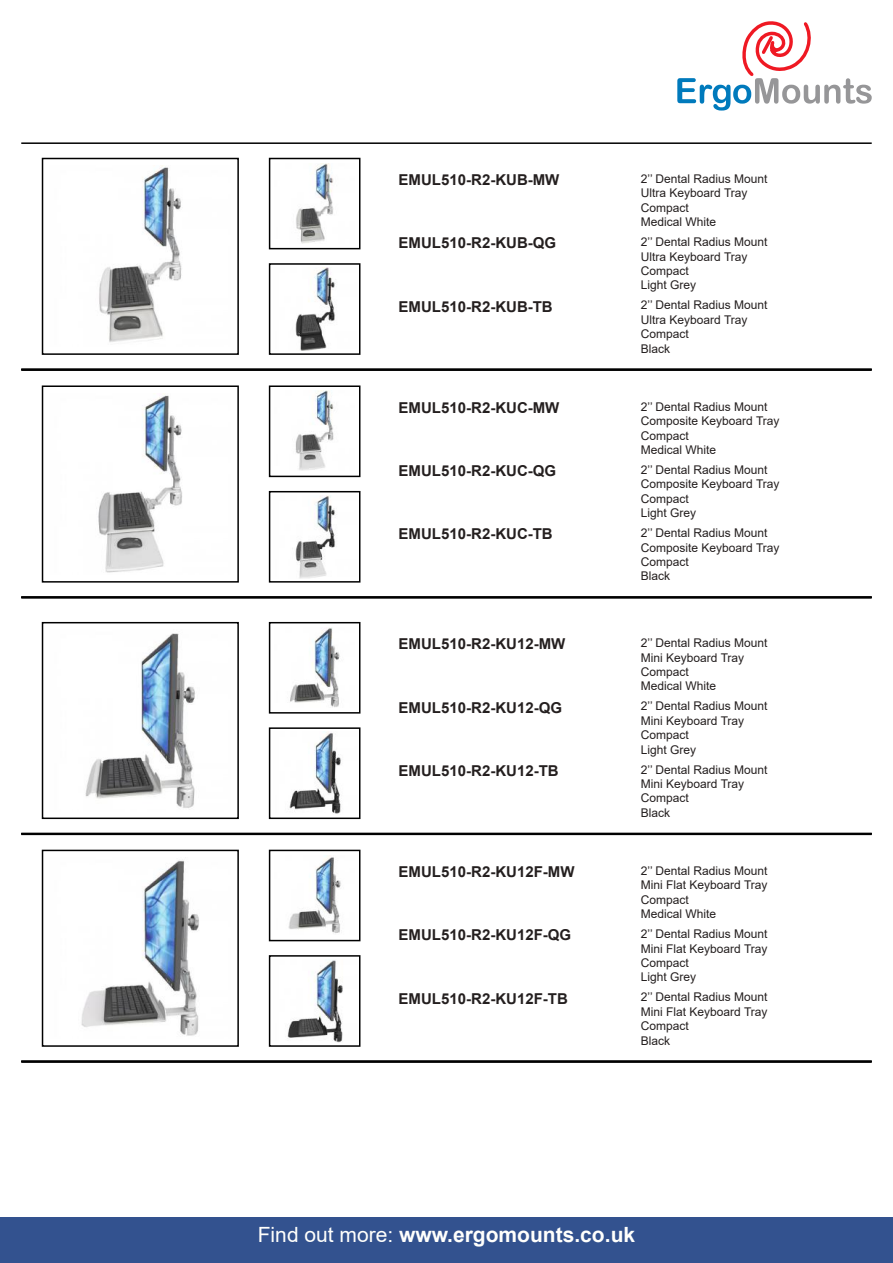
<style>
.page{position:relative;width:893px;height:1263px;background:#fff}
.page>*{position:absolute;margin:0;border:0;box-sizing:border-box;transform-origin:0 0}
.t1{font:700 21px "Arial";color:#fffffc}
.t2{font:700 15px "Arial";color:#241f1f}
.t3{font:12px/14.4px "Arial";color:#241f1f}
.s1{font-weight:400}
</style>
<div class="page">
<div style="left:0;top:1217px;width:893px;height:46px;background:#33528f"></div>
<hr style="left:21px;top:142px;width:851px;height:2px;background:#000">
<svg style="left:677px;top:21px;width:195px;height:90px"></svg>
<img style="left:99px;top:166px;width:83px;height:176px">
<div style="left:42px;top:158px;width:197px;height:197px;border:2px solid #000"></div>
<img style="left:296px;top:163px;width:37px;height:80px">
<div style="left:269px;top:158px;width:91px;height:91px;border:2px solid #000"></div>
<img style="left:295px;top:268px;width:41px;height:82px">
<div style="left:269px;top:263px;width:91px;height:92px;border:2px solid #000"></div>
<hr style="left:21px;top:369px;width:851px;height:2px;background:#000">
<img style="left:98px;top:393px;width:84px;height:180px">
<div style="left:42px;top:385px;width:197px;height:198px;border:2px solid #000"></div>
<img style="left:295px;top:391px;width:39px;height:80px">
<div style="left:269px;top:385px;width:91px;height:92px;border:2px solid #000"></div>
<img style="left:295px;top:495px;width:40px;height:83px">
<div style="left:269px;top:491px;width:91px;height:92px;border:2px solid #000"></div>
<hr style="left:21px;top:596px;width:851px;height:2px;background:#000">
<hr style="left:21px;top:597px;width:851px;height:2px;background:#000">
<img style="left:85px;top:633px;width:110px;height:175px">
<div style="left:42px;top:622px;width:197px;height:197px;border:2px solid #000"></div>
<img style="left:290px;top:627px;width:50px;height:80px">
<div style="left:269px;top:622px;width:91px;height:92px;border:2px solid #000"></div>
<img style="left:289px;top:732px;width:52px;height:82px">
<div style="left:269px;top:727px;width:91px;height:92px;border:2px solid #000"></div>
<hr style="left:21px;top:833px;width:851px;height:1px;background:#000">
<hr style="left:21px;top:834px;width:851px;height:1px;background:#000">
<img style="left:81px;top:860px;width:118px;height:176px">
<div style="left:42px;top:850px;width:197px;height:197px;border:2px solid #000"></div>
<img style="left:288px;top:855px;width:53px;height:78px">
<div style="left:269px;top:850px;width:91px;height:91px;border:2px solid #000"></div>
<img style="left:287px;top:960px;width:56px;height:82px">
<div style="left:269px;top:955px;width:91px;height:92px;border:2px solid #000"></div>
<hr style="left:21px;top:1060px;width:851px;height:2px;background:#000">
<hr style="left:21px;top:1061px;width:851px;height:2px;background:#000">
<p class="t2" style="left:399px;top:169px;width:162px">EMUL510-R2-KUB-MW</p>
<p class="t3" style="left:641px;top:172px;width:128px">2’’ Dental Radius Mount<br>Ultra Keyboard Tray<br>Compact<br>Medical White</p>
<p class="t2" style="left:399px;top:233px;width:159px">EMUL510-R2-KUB-QG</p>
<p class="t3" style="left:641px;top:235px;width:128px">2’’ Dental Radius Mount<br>Ultra Keyboard Tray<br>Compact<br>Light Grey</p>
<p class="t2" style="left:399px;top:296px;width:156px">EMUL510-R2-KUB-TB</p>
<p class="t3" style="left:641px;top:298px;width:128px">2’’ Dental Radius Mount<br>Ultra Keyboard Tray<br>Compact<br>Black</p>
<p class="t2" style="left:399px;top:397px;width:162px">EMUL510-R2-KUC-MW</p>
<p class="t3" style="left:641px;top:399px;width:140px">2’’ Dental Radius Mount<br>Composite Keyboard Tray<br>Compact<br>Medical White</p>
<p class="t2" style="left:399px;top:460px;width:159px">EMUL510-R2-KUC-QG</p>
<p class="t3" style="left:641px;top:462px;width:140px">2’’ Dental Radius Mount<br>Composite Keyboard Tray<br>Compact<br>Light Grey</p>
<p class="t2" style="left:399px;top:524px;width:156px">EMUL510-R2-KUC-TB</p>
<p class="t3" style="left:641px;top:526px;width:140px">2’’ Dental Radius Mount<br>Composite Keyboard Tray<br>Compact<br>Black</p>
<p class="t2" style="left:399px;top:634px;width:168px">EMUL510-R2-KU12-MW</p>
<p class="t3" style="left:641px;top:636px;width:128px">2’’ Dental Radius Mount<br>Mini Keyboard Tray<br>Compact<br>Medical White</p>
<p class="t2" style="left:399px;top:697px;width:165px">EMUL510-R2-KU12-QG</p>
<p class="t3" style="left:641px;top:699px;width:128px">2’’ Dental Radius Mount<br>Mini Keyboard Tray<br>Compact<br>Light Grey</p>
<p class="t2" style="left:399px;top:760px;width:162px">EMUL510-R2-KU12-TB</p>
<p class="t3" style="left:641px;top:762px;width:128px">2’’ Dental Radius Mount<br>Mini Keyboard Tray<br>Compact<br>Black</p>
<p class="t2" style="left:399px;top:861px;width:177px">EMUL510-R2-KU12F-MW</p>
<p class="t3" style="left:641px;top:863px;width:128px">2’’ Dental Radius Mount<br>Mini Flat Keyboard Tray<br>Compact<br>Medical White</p>
<p class="t2" style="left:399px;top:924px;width:174px">EMUL510-R2-KU12F-QG</p>
<p class="t3" style="left:641px;top:927px;width:128px">2’’ Dental Radius Mount<br>Mini Flat Keyboard Tray<br>Compact<br>Light Grey</p>
<p class="t2" style="left:399px;top:988px;width:171px">EMUL510-R2-KU12F-TB</p>
<p class="t3" style="left:641px;top:990px;width:128px">2’’ Dental Radius Mount<br>Mini Flat Keyboard Tray<br>Compact<br>Black</p>
<h1 class="t1" style="left:258px;top:1219px;width:379px"><span class="s1">Find out more:</span> www.ergomounts.co.uk</h1>
</div>
